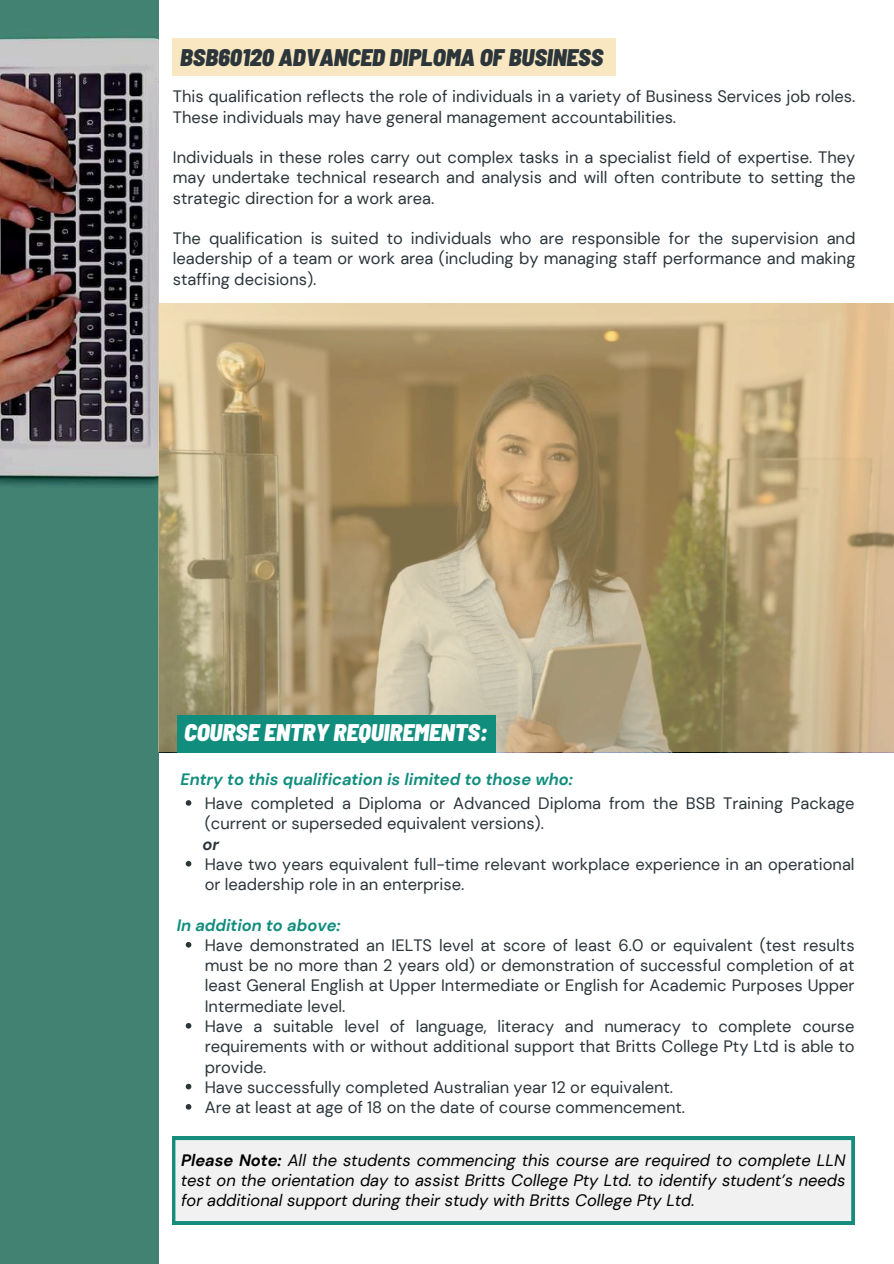
<style>
.page{position:relative;width:894px;height:1264px;background:#fff}
.page>*{position:absolute;margin:0;border:0;box-sizing:border-box;transform-origin:0 0}
.t1{font:italic 900 semi-condensed 24px "Barlow";color:#2b353a}
.t2{font:italic 900 semi-condensed 24px "Barlow";color:#fff}
.t3{font:16.5px/20.2px "DM Sans";color:#2b353a}
.t4{font:italic 16.5px/20.2px "DM Sans";color:#000;text-align:justify}
.t5{font:italic 700 16.5px "DM Sans";color:#108d7d}
.t6{font:italic 700 16.5px "DM Sans";color:#2b353a}
.s1{font-weight:700}
</style>
<div class="page">
<div style="left:172px;top:38px;width:443px;height:38px;background:#f8e7c0"></div>
<img style="left:0;top:0;width:158px;height:1263px">
<svg style="left:158px;top:303px;width:735px;height:449px"></svg>
<div style="left:177px;top:714px;width:318px;height:38px;background:#108d7d"></div>
<svg style="left:186px;top:800px;width:5px;height:5px"></svg>
<svg style="left:186px;top:860px;width:5px;height:6px"></svg>
<svg style="left:186px;top:942px;width:5px;height:5px"></svg>
<svg style="left:186px;top:1023px;width:5px;height:5px"></svg>
<svg style="left:186px;top:1083px;width:5px;height:6px"></svg>
<svg style="left:186px;top:1104px;width:5px;height:5px"></svg>
<svg style="left:172px;top:1136px;width:682px;height:88px"></svg>
<h1 class="t1" style="left:180px;top:42px;width:424px">BSB60120 ADVANCED DIPLOMA OF BUSINESS</h1>
<p class="t3" style="left:173px;top:87px;width:683px">This qualification reflects the role of individuals in a variety of Business Services job roles.<br>These individuals may have general management accountabilities.</p>
<p class="t3" style="left:173px;top:147px;width:683px;text-align:justify">Individuals in these roles carry out complex tasks in a specialist field of expertise. They may undertake technical research and analysis and will often contribute to setting the strategic direction for a work area.</p>
<p class="t3" style="left:173px;top:228px;width:683px;text-align:justify">The qualification is suited to individuals who are responsible for the supervision and leadership of a team or work area (including by managing staff performance and making staffing decisions).</p>
<h1 class="t2" style="left:184px;top:717px;width:305px">COURSE ENTRY REQUIREMENTS:</h1>
<p class="t5" style="left:180px;top:769px;width:393px">Entry to this qualification is limited to those who:</p>
<p class="t3" style="left:205px;top:793px;width:651px">Have completed a Diploma or Advanced Diploma from the BSB Training Package (current or superseded equivalent versions).</p>
<p class="t6" style="left:202px;top:833px;width:18px">or</p>
<p class="t3" style="left:205px;top:854px;width:651px">Have two years equivalent full-time relevant workplace experience in an operational or leadership role in an enterprise.</p>
<p class="t5" style="left:177px;top:914px;width:165px">In addition to above:</p>
<p class="t3" style="left:205px;top:935px;width:651px">Have demonstrated an IELTS level at score of least 6.0 or equivalent (test results must be no more than 2 years old) or demonstration of successful completion of at least General English at Upper Intermediate or English for Academic Purposes Upper Intermediate level.<br>Have a suitable level of language, literacy and numeracy to complete course requirements with or without additional support that Britts College Pty Ltd is able to provide.<br>Have successfully completed Australian year 12 or equivalent.<br>Are at least at age of 18 on the date of course commencement.</p>
<p class="t4" style="left:181px;top:1150px;width:665px"><span class="s1">Please Note:</span> All the students commencing this course are required to complete LLN test on the orientation day to assist Britts College Pty Ltd. to identify student’s needs for additional support during their study with Britts College Pty Ltd.</p>
</div>
